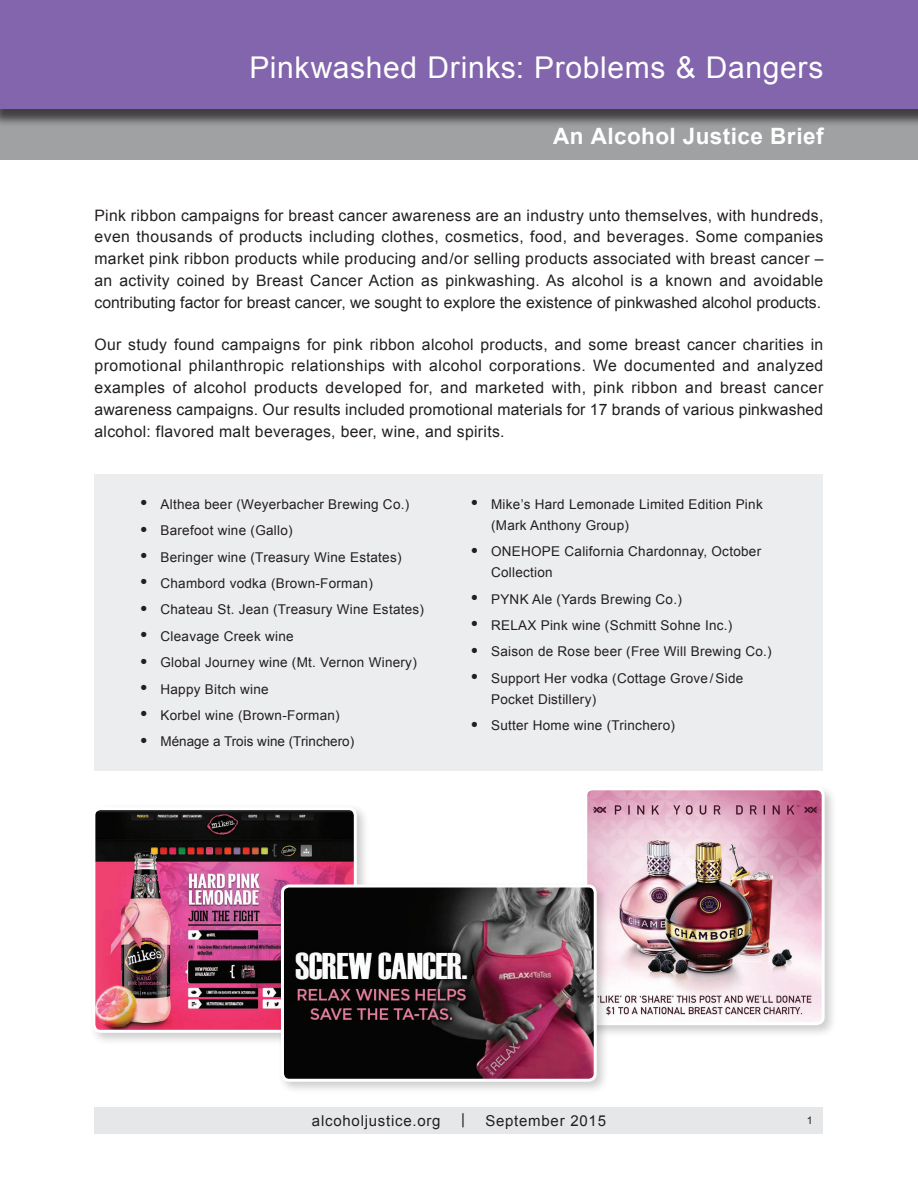
<style>
.page{position:relative;width:918px;height:1188px;background:#fff}
.page>*{position:absolute;margin:0;border:0;box-sizing:border-box;transform-origin:0 0}
.t1{font:30px "Arial";letter-spacing:.02em;color:#fff}
.t2{font:700 22.5px "Arial";letter-spacing:.02em;color:#fff}
.AJ_text{font:15.75px/21.8px "Arial";letter-spacing:.005em;color:#231f20;text-align:justify}
.t3{font:15px "Arial";letter-spacing:.05em;color:#231f20}
.AJ_text-2{font:13.5px/21px "Arial";letter-spacing:.02em;color:#231f20}
.AJ_text-3{font:13.5px "Arial";color:#231f20}
.t4{font:10.5px "Arial";color:#231f20}
.s1{font-size:21px}
</style>
<div class="page">
<div style="left:94px;top:1107px;width:730px;height:27px;background:#e6e7e9"></div>
<div style="left:0;top:99px;width:918px;height:61px;background:#9fa1a3"></div>
<div style="left:94px;top:474px;width:730px;height:297px;background:#e6e7e9"></div>
<div style="left:0;top:0;width:918px;height:127px;background:#231f20;opacity:.75"></div>
<div style="left:0;top:0;width:918px;height:109px;background:#8265ac"></div>
<div style="left:581px;top:784px;width:257px;height:254px;background:#231f20;opacity:.22"></div>
<img style="left:588px;top:791px;width:235px;height:233px">
<div style="left:584px;top:787px;width:241px;height:238px;border:3px solid #fff;border-radius:7px"></div>
<div style="left:89px;top:804px;width:281px;height:242px;background:#231f20;opacity:.22"></div>
<img style="left:96px;top:812px;width:257px;height:217px">
<div style="left:92px;top:807px;width:265px;height:226px;border:3px solid #fff;border-radius:7px"></div>
<div style="left:278px;top:881px;width:332px;height:214px;background:#231f20;opacity:.22"></div>
<img style="left:282px;top:886px;width:313px;height:194px">
<div style="left:281px;top:885px;width:316px;height:197px;border:3px solid #fff;border-radius:7px"></div>
<p class="t1" style="left:249px;top:47px;width:576px">Pinkwashed Drinks: Problems &amp; Dangers</p>
<p class="t2" style="left:553px;top:122px;width:272px">An Alcohol Justice Brief</p>
<p class="AJ_text" style="left:94px;top:204px;width:730px">Pink ribbon campaigns for breast cancer awareness are an industry unto themselves, with hundreds, even thousands of products including clothes, cosmetics, food, and beverages. Some companies market pink ribbon products while producing and/or selling products associated with breast cancer – an activity coined by Breast Cancer Action as pinkwashing. As alcohol is a known and avoidable contributing factor for breast cancer, we sought to explore the existence of pinkwashed alcohol products.</p>
<p class="AJ_text" style="left:94px;top:333px;width:730px">Our study found campaigns for pink ribbon alcohol products, and some breast cancer charities in promotional philanthropic relationships with alcohol corporations. We documented and analyzed examples of alcohol products developed for, and marketed with, pink ribbon and breast cancer awareness campaigns. Our results included promotional materials for 17 brands of various pinkwashed alcohol: flavored malt beverages, beer, wine, and spirits.</p>
<p class="AJ_text-2" style="left:140px;top:494px;width:271px"><span class="s1">•</span> Althea beer (Weyerbacher Brewing Co.)</p>
<p class="AJ_text-2" style="left:140px;top:520px;width:154px"><span class="s1">•</span> Barefoot wine (Gallo)</p>
<p class="AJ_text-2" style="left:140px;top:546px;width:263px"><span class="s1">•</span> Beringer wine (Treasury Wine Estates)</p>
<p class="AJ_text-2" style="left:140px;top:573px;width:234px"><span class="s1">•</span> Chambord vodka (Brown-Forman)</p>
<p class="AJ_text-2" style="left:140px;top:599px;width:285px"><span class="s1">•</span> Chateau St. Jean (Treasury Wine Estates)</p>
<p class="AJ_text-2" style="left:140px;top:626px;width:155px"><span class="s1">•</span> Cleavage Creek wine</p>
<p class="AJ_text-2" style="left:140px;top:652px;width:278px"><span class="s1">•</span> Global Journey wine (Mt. Vernon Winery)</p>
<p class="AJ_text-2" style="left:140px;top:678px;width:130px"><span class="s1">•</span> Happy Bitch wine</p>
<p class="AJ_text-2" style="left:140px;top:705px;width:201px"><span class="s1">•</span> Korbel wine (Brown-Forman)</p>
<p class="AJ_text-3" style="left:140px;top:733px;width:216px"><span class="s1">•</span> Ménage a Trois wine (Trinchero)</p>
<p class="AJ_text-2" style="left:491px;top:494px;width:273px;text-indent:-20px"><span class="s1">•</span> Mike’s Hard Lemonade Limited Edition Pink (Mark Anthony Group)</p>
<p class="AJ_text-2" style="left:491px;top:541px;width:272px;text-indent:-20px"><span class="s1">•</span> ONEHOPE California Chardonnay, October<br>Collection</p>
<p class="AJ_text-2" style="left:471px;top:588px;width:213px"><span class="s1">•</span> PYNK Ale (Yards Brewing Co.)</p>
<p class="AJ_text-2" style="left:471px;top:615px;width:263px"><span class="s1">•</span> RELAX Pink wine (Schmitt Sohne Inc.)</p>
<p class="AJ_text-2" style="left:471px;top:641px;width:302px"><span class="s1">•</span> Saison de Rose beer (Free Will Brewing Co.)</p>
<p class="AJ_text-2" style="left:491px;top:668px;width:254px;text-indent:-20px"><span class="s1">•</span> Support Her vodka (Cottage Grove / Side<br>Pocket Distillery)</p>
<p class="AJ_text-2" style="left:471px;top:715px;width:206px"><span class="s1">•</span> Sutter Home wine (Trinchero)</p>
<p class="t3" style="left:312px;top:1111px;width:130px">alcoholjustice.org</p>
<p class="t3" style="left:461px;top:1109px;width:5px">|</p>
<p class="t3" style="left:485px;top:1111px;width:122px">September 2015</p>
<p class="t4" style="left:807px;top:1114px;width:7px">1</p>
</div>
